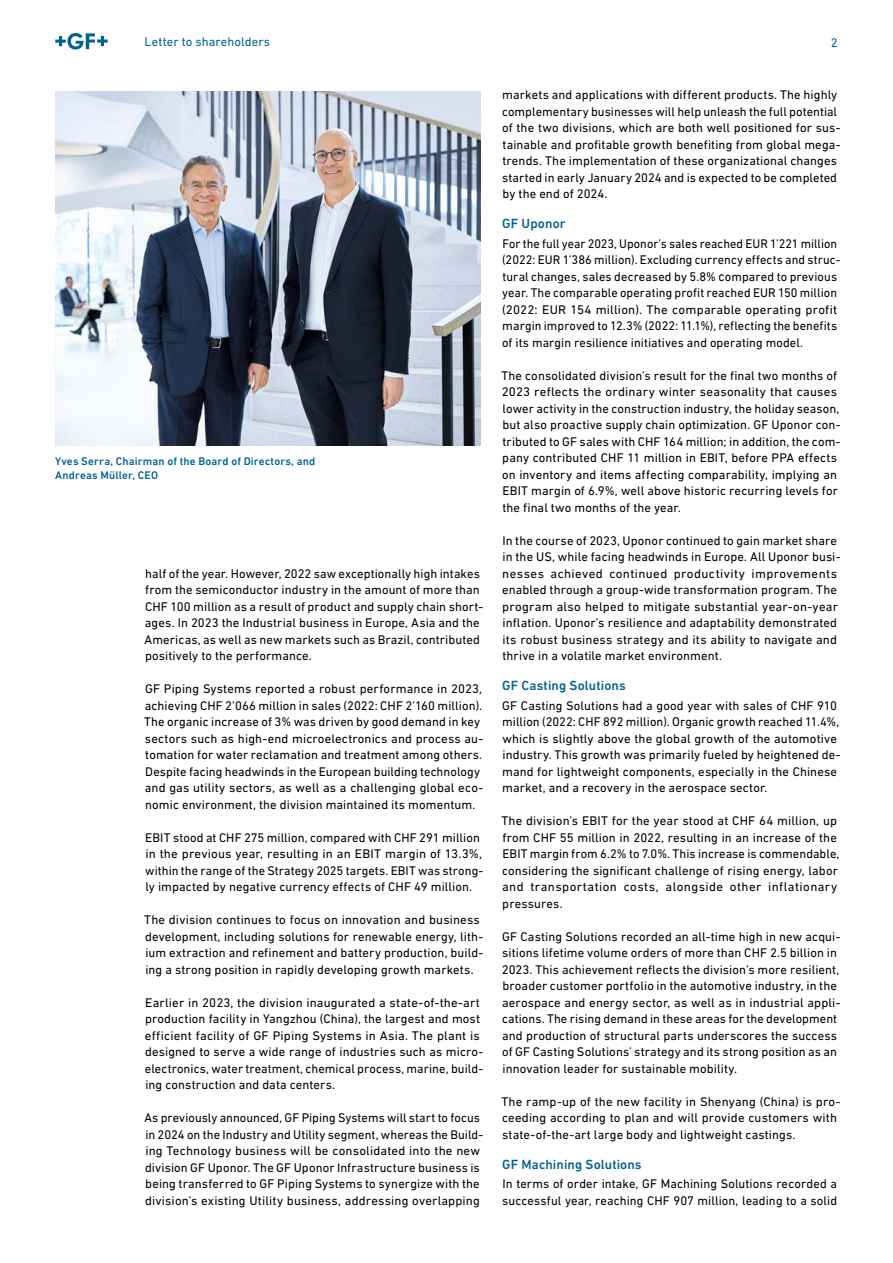
<style>
.page{position:relative;width:893px;height:1263px;background:#fff}
.page>*{position:absolute;margin:0;border:0;box-sizing:border-box;transform-origin:0 0}
.H3__first_line_on_grid{font:500 13.5px "DIN Next W1 G";letter-spacing:.01em;color:#00628e}
.Copy{font:12.75px/16.5px "DIN Next W1 G";letter-spacing:.01em;color:#000}
.Copy-2{font:12.75px/16.5px "DIN Next W1 G";letter-spacing:.01em;color:#000;scale:.96 1}
.t1{font:12.75px "DIN Next W1 G";letter-spacing:.01em;color:#00628e}
.Caption__left{font:500 11.25px/13.5px "DIN Next W1 G";letter-spacing:.015em;color:#00628e}
</style>
<div class="page">
<svg style="left:55px;top:33px;width:53px;height:17px"></svg>
<img style="left:55px;top:92px;width:425px;height:354px">
<p class="t1" style="left:145px;top:34px;width:127px">Letter to shareholders</p>
<p class="t1" style="left:831px;top:36px;width:8px">2</p>
<p class="Caption__left" style="left:55px;top:454px;width:261px">Yves Serra, Chairman of the Board of Directors, and<br>Andreas Müller, CEO</p>
<p class="Copy" style="left:144px;top:565px;width:340px">half of the year. However, 2022 saw exceptionally high intakes from the semiconductor industry in the amount of more than CHF 100 million as a result of product and supply chain short&shy;ages. In 2023 the Industrial business in Europe, Asia and the Americas, as well as new markets such as Brazil, contributed positively to the performance.</p>
<p class="Copy" style="left:144px;top:680px;width:341px">GF Piping Systems reported a robust performance in 2023, achieving CHF 2’066 million in sales (2022: CHF 2’160 million).<br>The organic increase of 3% was driven by good demand in key sectors such as high-end microelectronics and process au&shy;tomation for water reclamation and treatment among others.<br>Despite facing headwinds in the European building technology and gas utility sectors, as well as a challenging global eco&shy;nomic environment, the division maintained its momentum.</p>
<p class="Copy" style="left:145px;top:829px;width:340px">EBIT stood at CHF 275 million, compared with CHF 291 million in the previous year, resulting in an EBIT margin of 13.3%, within the range of the Strategy 2025 targets. EBIT was strong&shy;ly impacted by negative currency effects of CHF 49 million.</p>
<p class="Copy" style="left:144px;top:911px;width:341px">The division continues to focus on innovation and business development, including solutions for renewable energy, lith&shy;ium extraction and refinement and battery production, build&shy;ing a strong position in rapidly developing growth markets.</p>
<p class="Copy" style="left:145px;top:994px;width:340px">Earlier in 2023, the division inaugurated a state-of-the-art production facility in Yangzhou (China), the largest and most efficient facility of GF Piping Systems in Asia. The plant is designed to serve a wide range of industries such as micro&shy;electronics, water treatment, chemical process, marine, build&shy;ing construction and data centers.</p>
<p class="Copy" style="left:144px;top:1109px;width:340px">As previously announced, GF Piping Systems will start to focus in 2024 on the Industry and Utility segment, whereas the Build&shy;ing Technology business will be consolidated into the new division GF Uponor. The GF Uponor Infrastructure business is being transferred to GF Piping Systems to synergize with the division’s existing Utility business, addressing overlapping</p>
<p class="Copy" style="left:502px;top:86px;width:340px">markets and applications with different products. The highly complementary businesses will help unleash the full potential of the two divisions, which are both well positioned for sus&shy;tainable and profitable growth benefiting from global mega&shy;trends. The implementation of these organizational changes started in early January 2024 and is expected to be completed by the end of 2024.</p>
<p class="H3__first_line_on_grid" style="left:502px;top:216px;width:65px">GF Uponor</p>
<p class="Copy-2" style="left:502px;top:235px;width:354px">For the full year 2023, Uponor’s sales reached EUR 1’221 million (2022: EUR 1’386 million). Excluding currency effects and struc&shy;tural changes, sales decreased by 5.8% Compared to previous year. The comparable operating profit reached EUR 150 million (2022: EUR 154 million). The comparable operating profit margin improved to 12.3% (2022: 11.1%), reflecting the benefits of its margin resilience initiatives and operating model.</p>
<p class="Copy" style="left:501px;top:367px;width:341px">The consolidated division’s result for the final two months of 2023 reflects the ordinary winter seasonality that causes lower activity in the construction industry, the holiday season, but also proactive supply chain optimization. GF Uponor con&shy;tributed to GF sales with CHF 164 million; in addition, the com&shy;pany contributed CHF 11 million in EBIT, before PPA effects on inventory and items affecting comparability, implying an EBIT margin of 6.9%, well above historic recurring levels for the final two months of the year.</p>
<p class="Copy" style="left:502px;top:532px;width:340px">In the course of 2023, Uponor continued to gain market share in the US, while facing headwinds in Europe. All Uponor busi&shy;nesses achieved continued productivity improvements enabled through a group-wide transformation program. The program also helped to mitigate substantial year-on-year inflation. Uponor’s resilience and adaptability demonstrated its robust business strategy and its ability to navigate and thrive in a volatile market environment.</p>
<p class="H3__first_line_on_grid" style="left:502px;top:678px;width:125px">GF Casting Solutions</p>
<p class="Copy" style="left:502px;top:697px;width:340px">GF Casting Solutions had a good year with sales of CHF 910 million (2022: CHF 892 million). Organic growth reached 11.4%, which is slightly above the global growth of the automotive industry. This growth was primarily fueled by heightened de&shy;mand for lightweight components, especially in the Chinese market, and a recovery in the aerospace sector.</p>
<p class="Copy" style="left:501px;top:812px;width:340px">The division’s EBIT for the year stood at CHF 64 million, up from CHF 55 million in 2022, resulting in an increase of the EBIT margin from 6.2% to 7.0%. This increase is commendable, considering the significant challenge of rising energy, labor and transportation costs, alongside other inflationary pressures.</p>
<p class="Copy" style="left:502px;top:928px;width:340px">GF Casting Solutions recorded an all-time high in new acqui&shy;sitions lifetime volume orders of more than CHF 2.5 billion in 2023. This achievement reflects the division’s more resilient, broader customer portfolio in the automotive industry, in the aerospace and energy sector, as well as in industrial appli&shy;cations. The rising demand in these areas for the development and production of structural parts underscores the success of GF Casting Solutions’ strategy and its strong position as an innovation leader for sustainable mobility.</p>
<p class="Copy" style="left:501px;top:1093px;width:341px">The ramp-up of the new facility in Shenyang (China) is pro&shy;ceeding according to plan and will provide customers with state-of-the-art large body and lightweight castings.</p>
<p class="H3__first_line_on_grid" style="left:502px;top:1156px;width:141px">GF Machining Solutions</p>
<p class="Copy" style="left:502px;top:1175px;width:336px">In terms of order intake, GF Machining Solutions recorded a successful year, reaching CHF 907 million, leading to a solid</p>
</div>
